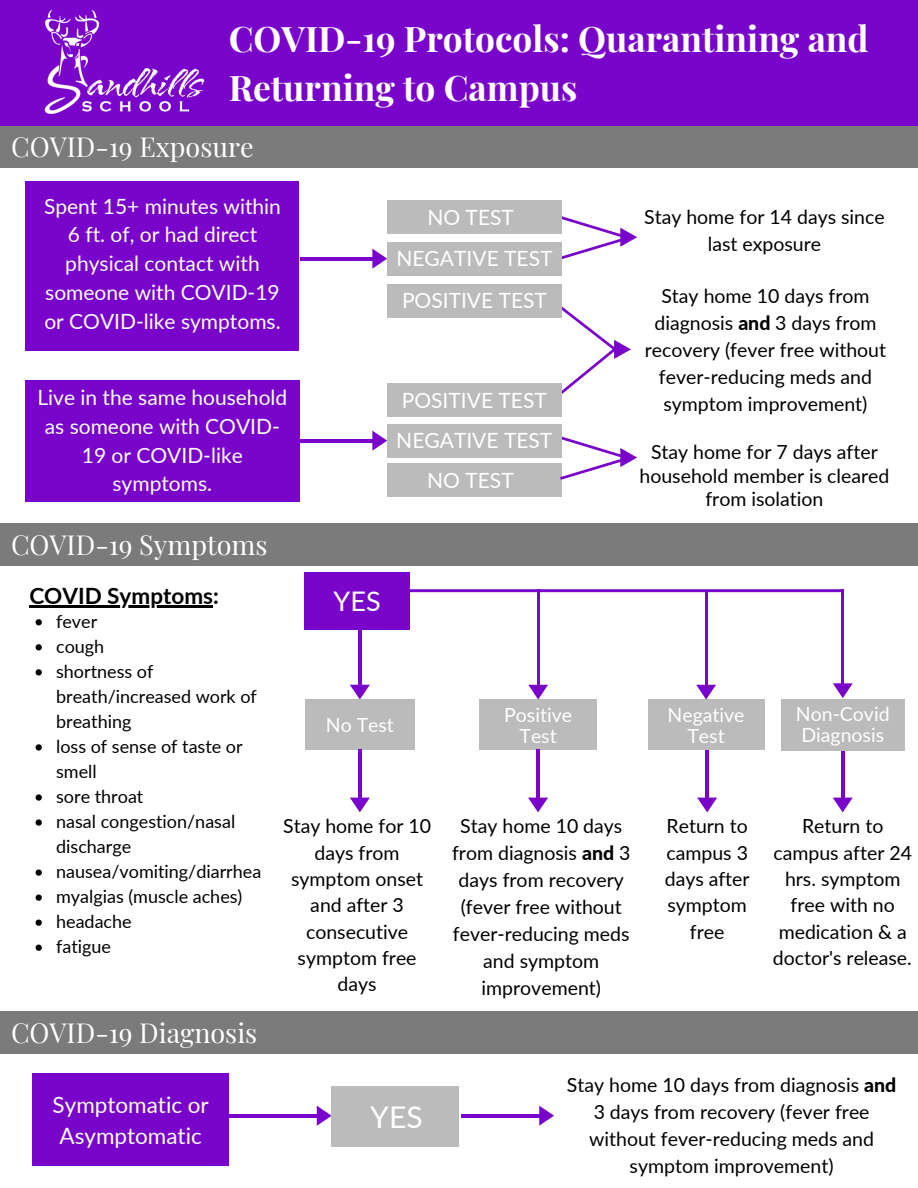
<style>
.page{position:relative;width:918px;height:1188px;background:#fff}
.page>*{position:absolute;margin:0;border:0;box-sizing:border-box;transform-origin:0 0}
.t1{font:700 35.25px/48.3px "Playfair Display";color:#fff}
.t2{font:30px "Lato";color:#fff}
.t3{font:27px "Playfair Display";color:#fff}
.t4{font:27px "Lato";color:#fff}
.t5{font:22.5px/31.3px "Lato";color:#fff;text-align:center}
.t6{font:700 22.5px "Lato";color:#000}
.t7{font:21px/28.8px "Lato";color:#fff;text-align:center}
.t8{font:19.5px/26.2px "Lato";color:#000;text-align:center}
.t9{font:19.5px/21.3px "Lato";color:#fff;text-align:center}
.t10{font:18px/25px "Lato";color:#000}
.s1{font-weight:800}
</style>
<div class="page">
<div style="left:0;top:125px;width:918px;height:43px;background:#7b7b7b"></div>
<div style="left:0;top:523px;width:918px;height:43px;background:#7b7b7b"></div>
<div style="left:0;top:1011px;width:918px;height:43px;background:#7b7b7b"></div>
<div style="left:0;top:0;width:918px;height:125px;background:#7905cb"></div>
<div style="left:33px;top:1074px;width:196px;height:92px;background:#7905cb"></div>
<hr style="left:229px;top:1114px;width:91px;height:3px;background:#7905cb">
<svg style="left:317px;top:1106px;width:15px;height:20px"></svg>
<div style="left:332px;top:1086px;width:127px;height:60px;background:#bbb"></div>
<hr style="left:461px;top:1114px;width:81px;height:3px;background:#7905cb">
<svg style="left:539px;top:1106px;width:15px;height:20px"></svg>
<div style="left:305px;top:573px;width:105px;height:57px;background:#7905cb"></div>
<hr style="left:358px;top:621px;width:3px;height:67px;background:#7905cb">
<svg style="left:350px;top:685px;width:20px;height:14px"></svg>
<div style="left:305px;top:699px;width:110px;height:51px;background:#bbb"></div>
<div style="left:479px;top:699px;width:118px;height:51px;background:#bbb"></div>
<hr style="left:706px;top:749px;width:3px;height:52px;background:#7905cb">
<svg style="left:697px;top:798px;width:20px;height:14px"></svg>
<div style="left:648px;top:699px;width:117px;height:51px;background:#bbb"></div>
<hr style="left:358px;top:749px;width:3px;height:52px;background:#7905cb">
<svg style="left:350px;top:798px;width:20px;height:14px"></svg>
<hr style="left:537px;top:749px;width:3px;height:52px;background:#7905cb">
<svg style="left:528px;top:798px;width:20px;height:14px"></svg>
<hr style="left:705px;top:591px;width:3px;height:97px;background:#7905cb">
<svg style="left:696px;top:685px;width:20px;height:15px"></svg>
<svg style="left:410px;top:589px;width:431px;height:3px"></svg>
<hr style="left:537px;top:589px;width:3px;height:99px;background:#7905cb">
<svg style="left:528px;top:685px;width:20px;height:15px"></svg>
<div style="left:26px;top:181px;width:273px;height:169px;background:#7905cb"></div>
<hr style="left:300px;top:257px;width:75px;height:3px;background:#7905cb">
<svg style="left:372px;top:249px;width:15px;height:20px"></svg>
<svg style="left:562px;top:216px;width:75px;height:43px"></svg>
<div style="left:387px;top:200px;width:175px;height:34px;background:#bbb"></div>
<div style="left:387px;top:242px;width:175px;height:34px;background:#bbb"></div>
<svg style="left:556px;top:306px;width:75px;height:91px"></svg>
<div style="left:387px;top:284px;width:175px;height:33px;background:#bbb"></div>
<div style="left:387px;top:383px;width:174px;height:34px;background:#bbb"></div>
<div style="left:387px;top:463px;width:174px;height:34px;background:#bbb"></div>
<svg style="left:560px;top:435px;width:77px;height:45px"></svg>
<div style="left:387px;top:424px;width:174px;height:34px;background:#bbb"></div>
<hr style="left:300px;top:439px;width:75px;height:3px;background:#7905cb">
<svg style="left:372px;top:431px;width:15px;height:20px"></svg>
<img style="left:44px;top:10px;width:161px;height:104px">
<hr style="left:29px;top:605px;width:184px;height:2px;background:#000">
<svg style="left:36px;top:619px;width:6px;height:6px"></svg>
<svg style="left:36px;top:644px;width:6px;height:6px"></svg>
<svg style="left:36px;top:669px;width:6px;height:7px"></svg>
<svg style="left:36px;top:744px;width:6px;height:7px"></svg>
<svg style="left:36px;top:794px;width:6px;height:7px"></svg>
<svg style="left:36px;top:819px;width:6px;height:7px"></svg>
<svg style="left:36px;top:869px;width:6px;height:7px"></svg>
<svg style="left:36px;top:895px;width:6px;height:6px"></svg>
<svg style="left:36px;top:920px;width:6px;height:6px"></svg>
<svg style="left:36px;top:945px;width:6px;height:6px"></svg>
<div style="left:25px;top:380px;width:274px;height:121px;background:#7905cb"></div>
<hr style="left:841px;top:589px;width:3px;height:97px;background:#7905cb">
<svg style="left:833px;top:683px;width:20px;height:15px"></svg>
<hr style="left:841px;top:749px;width:3px;height:52px;background:#7905cb">
<svg style="left:833px;top:798px;width:20px;height:14px"></svg>
<div style="left:781px;top:699px;width:123px;height:51px;background:#bbb"></div>
<h1 class="t1" style="left:229px;top:13px;width:641px">COVID-19 Protocols: Quarantining and<br>Returning to Campus</h1>
<h3 class="t3" style="left:11px;top:128px;width:244px">COVID-19 Exposure</h3>
<p class="t7" style="left:44px;top:191px;width:238px">Spent 15+ minutes within<br>6 ft. of, or had direct physical contact with someone with COVID-19 or COVID-like symptoms.</p>
<p class="t7" style="left:37px;top:382px;width:251px">Live in the same household as someone with COVID-<br>19 or COVID-like symptoms.</p>
<h3 class="t3" style="left:11px;top:526px;width:258px">COVID-19 Symptoms</h3>
<p class="t7" style="left:397px;top:196px;width:157px;line-height:41.5px">NO TEST<br>NEGATIVE TEST<br>POSITIVE TEST</p>
<p class="t7" style="left:402px;top:385px;width:146px">POSITIVE TEST</p>
<p class="t7" style="left:396px;top:426px;width:157px">NEGATIVE TEST</p>
<p class="t7" style="left:427px;top:465px;width:88px">NO TEST</p>
<p class="t8" style="left:644px;top:204px;width:242px">Stay home for 14 days since last exposure</p>
<p class="t8" style="left:645px;top:282px;width:243px;line-height:27px">Stay home 10 days from diagnosis <span class="s1">and</span> 3 days from recovery (fever free without fever-reducing meds and symptom improvement)</p>
<p class="t8" style="left:639px;top:440px;width:251px;line-height:23.7px">Stay home for 7 days after household member is cleared from isolation</p>
<p class="t6" style="left:29px;top:582px;width:191px">COVID Symptoms:</p>
<p class="t10" style="left:56px;top:608px;width:207px">fever<br>cough<br>shortness of breath/increased work of breathing<br>loss of sense of taste or smell<br>sore throat<br>nasal congestion/nasal discharge nausea/vomiting/diarrhea myalgias (muscle aches) headache<br>fatigue</p>
<h3 class="t3" style="left:11px;top:1014px;width:248px">COVID-19 Diagnosis</h3>
<p class="t5" style="left:53px;top:1088px;width:158px">Symptomatic or<br>Asymptomatic</p>
<h3 class="t4" style="left:334px;top:585px;width:49px">YES</h3>
<p class="t9" style="left:326px;top:713px;width:70px">No Test</p>
<p class="t9" style="left:504px;top:703px;width:69px">Positive<br>Test</p>
<p class="t9" style="left:668px;top:703px;width:78px">Negative<br>Test</p>
<p class="t9" style="left:796px;top:703px;width:95px;text-align:left">Non-Covid<br>Diagnosis</p>
<p class="t8" style="left:283px;top:813px;width:150px">Stay home for 10 days from symptom onset and after 3 consecutive symptom free days</p>
<p class="t8" style="left:452px;top:812px;width:180px;line-height:27px">Stay home 10 days from diagnosis <span class="s1">and</span> 3 days from recovery (fever free without fever-reducing meds and symptom improvement)</p>
<p class="t8" style="left:665px;top:813px;width:86px">Return to campus 3 days after symptom free</p>
<p class="t8" style="left:773px;top:813px;width:141px">Return to campus after 24 hrs. symptom free with no medication &amp; a doctor's release.</p>
<h2 class="t2" style="left:370px;top:1098px;width:54px">YES</h2>
<p class="t8" style="left:567px;top:1071px;width:331px;line-height:27px">Stay home 10 days from diagnosis <span class="s1">and<br></span>3 days from recovery (fever free without fever-reducing meds and symptom improvement)</p>
</div>
